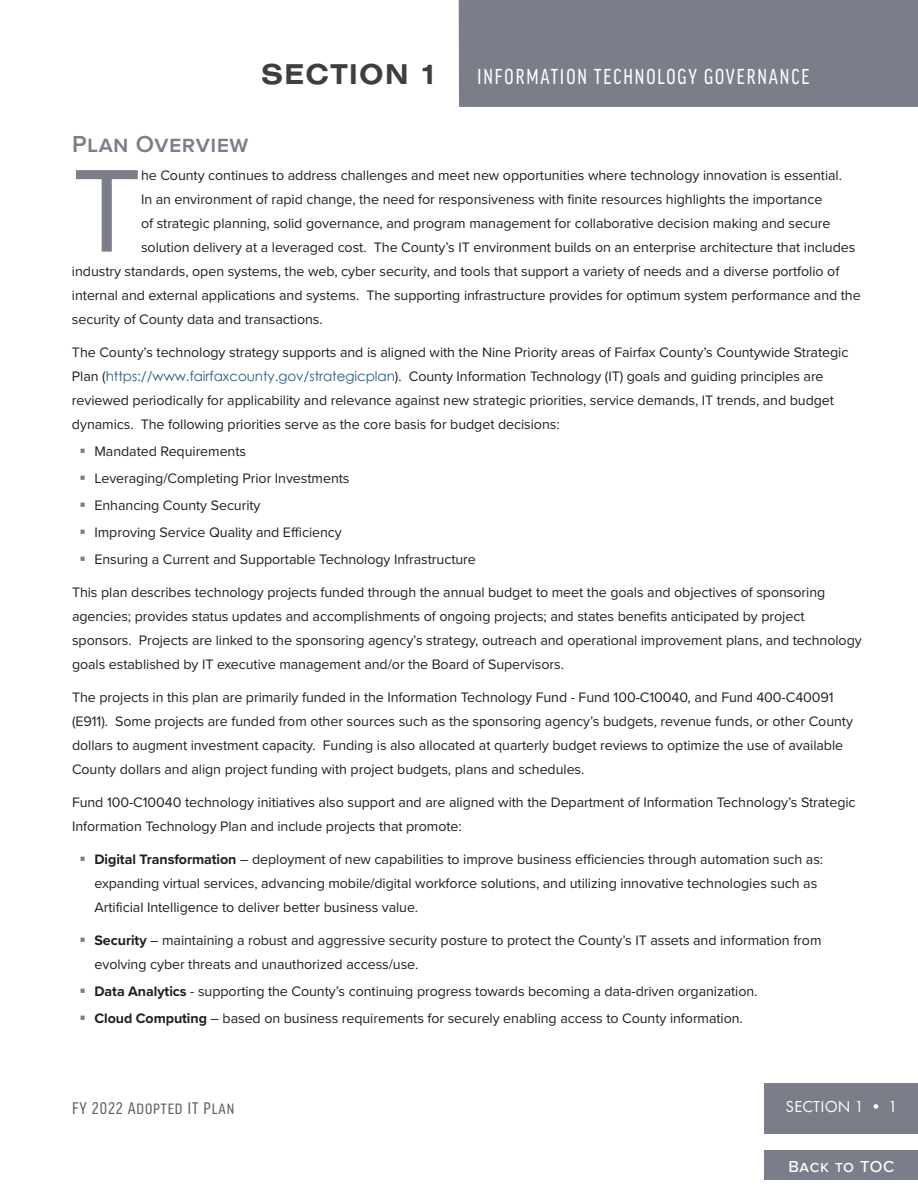
<style>
.page{position:relative;width:918px;height:1188px;background:#fff}
.page>*{position:absolute;margin:0;border:0;box-sizing:border-box;transform-origin:0 0}
._1st_Section_P_Main{font:122.25px "Proxima Nova";color:#7b7d89}
.t1{font:700 29.7px "Nimbus San Ext";letter-spacing:.05em;color:#3e3e3f;scale:.91 1}
.t2{font:600 24px "Proxima Nova";letter-spacing:.02em;color:#7b7d89}
.t3{font:condensed 23.1px "Good Headline Pro";letter-spacing:.09em;color:#fff;scale:.91 1}
.t4{font:condensed 18px "Good Headline Pro";letter-spacing:.05em;color:#636366}
.t5{font:16.5px "Futura PT";color:#fff}
.t6{font:500 16.5px "Proxima Nova";letter-spacing:.035em;color:#fff}
.Paragraph{font:14.25px/24px "Proxima Nova";letter-spacing:-.005em;color:#231f20}
.Bullet_List{font:14.25px/24px "Proxima Nova";letter-spacing:-.005em;color:#231f20}
._1st_Section_P_Main-2{font:14.25px "Proxima Nova";letter-spacing:-.005em;color:#231f20}
.s1{font-family:"Century Gothic";font-size:13.5px;color:#255f7d}
.s2{font-weight:700}
</style>
<div class="page">
<div style="left:765px;top:1150px;width:153px;height:30px;background:#7b7d89"></div>
<div style="left:765px;top:1083px;width:153px;height:51px;background:#7b7d89"></div>
<div style="left:459px;top:0;width:459px;height:107px;background:#7b7d89"></div>
<h1 class="t1" style="left:261px;top:54px;width:195px">SECTION 1</h1>
<h1 class="t3" style="left:477px;top:65px;width:367px">INFORMATION TECHNOLOGY GOVERNANCE</h1>
<h2 class="t2" style="left:72px;top:126px;width:178px">Plan Overview</h2>
<p class="_1st_Section_P_Main" style="left:72px;top:120px;width:71px">T</p>
<p class="_1st_Section_P_Main-2" style="left:141px;top:164px;width:703px">he County continues to address challenges and meet new opportunities where technology innovation is essential.</p>
<p class="_1st_Section_P_Main-2" style="left:141px;top:188px;width:683px">In an environment of rapid change, the need for responsiveness with finite resources highlights the importance</p>
<p class="_1st_Section_P_Main-2" style="left:141px;top:212px;width:691px">of strategic planning, solid governance, and program management for collaborative decision making and secure</p>
<p class="_1st_Section_P_Main-2" style="left:141px;top:236px;width:716px">solution delivery at a leveraged cost. The County’s IT environment builds on an enterprise architecture that includes</p>
<p class="_1st_Section_P_Main-2" style="left:72px;top:260px;width:769px">industry standards, open systems, the web, cyber security, and tools that support a variety of needs and a diverse portfolio of</p>
<p class="_1st_Section_P_Main-2" style="left:72px;top:284px;width:790px">internal and external applications and systems. The supporting infrastructure provides for optimum system performance and the</p>
<p class="_1st_Section_P_Main-2" style="left:72px;top:308px;width:252px">security of County data and transactions.</p>
<p class="Paragraph" style="left:72px;top:339px;width:778px">The County’s technology strategy supports and is aligned with the Nine Priority areas of Fairfax County’s Countywide Strategic Plan (<span class="s1">https://www.fairfaxcounty.gov/strategicplan</span>). County Information Technology (IT) goals and guiding principles are reviewed periodically for applicability and relevance against new strategic priorities, service demands, IT trends, and budget dynamics. The following priorities serve as the core basis for budget decisions:</p>
<p class="Bullet_List" style="left:95px;top:438px;width:153px">Mandated Requirements</p>
<p class="Bullet_List" style="left:95px;top:465px;width:257px">Leveraging/Completing Prior Investments</p>
<p class="Bullet_List" style="left:95px;top:492px;width:168px">Enhancing County Security</p>
<p class="Bullet_List" style="left:95px;top:519px;width:249px">Improving Service Quality and Efficiency</p>
<p class="Bullet_List" style="left:95px;top:546px;width:383px">Ensuring a Current and Supportable Technology Infrastructure</p>
<p class="Paragraph" style="left:72px;top:579px;width:791px">This plan describes technology projects funded through the annual budget to meet the goals and objectives of sponsoring agencies; provides status updates and accomplishments of ongoing projects; and states benefits anticipated by project sponsors. Projects are linked to the sponsoring agency’s strategy, outreach and operational improvement plans, and technology goals established by IT executive management and/or the Board of Supervisors.</p>
<p class="Paragraph" style="left:72px;top:684px;width:783px">The projects in this plan are primarily funded in the Information Technology Fund - Fund 100-C10040, and Fund 400-C40091 (E911). Some projects are funded from other sources such as the sponsoring agency’s budgets, revenue funds, or other County dollars to augment investment capacity. Funding is also allocated at quarterly budget reviews to optimize the use of available County dollars and align project funding with project budgets, plans and schedules.</p>
<p class="Paragraph" style="left:72px;top:789px;width:785px">Fund 100-C10040 technology initiatives also support and are aligned with the Department of Information Technology’s Strategic<br>Information Technology Plan and include projects that promote:</p>
<p class="Bullet_List" style="left:95px;top:846px;width:730px"><span class="s2">Digital Transformation</span> – deployment of new capabilities to improve business efficiencies through automation such as: expanding virtual services, advancing mobile/digital workforce solutions, and utilizing innovative technologies such as<br>Artificial Intelligence to deliver better business value.</p>
<p class="Bullet_List" style="left:95px;top:927px;width:729px"><span class="s2">Security</span> – maintaining a robust and aggressive security posture to protect the County’s IT assets and information from evolving cyber threats and unauthorized access/use.</p>
<p class="Bullet_List" style="left:95px;top:978px;width:665px"><span class="s2">Data Analytics</span> - supporting the County’s continuing progress towards becoming a data-driven organization.</p>
<p class="Bullet_List" style="left:95px;top:1005px;width:650px"><span class="s2">Cloud Computing</span> – based on business requirements for securely enabling access to County information.</p>
<p class="t4" style="left:72px;top:1098px;width:164px">FY 2022 Adopted IT Plan</p>
<p class="t5" style="left:786px;top:1097px;width:113px">SECTION 1 • 1</p>
<p class="t6" style="left:788px;top:1154px;width:108px">Back to TOC</p>
</div>
